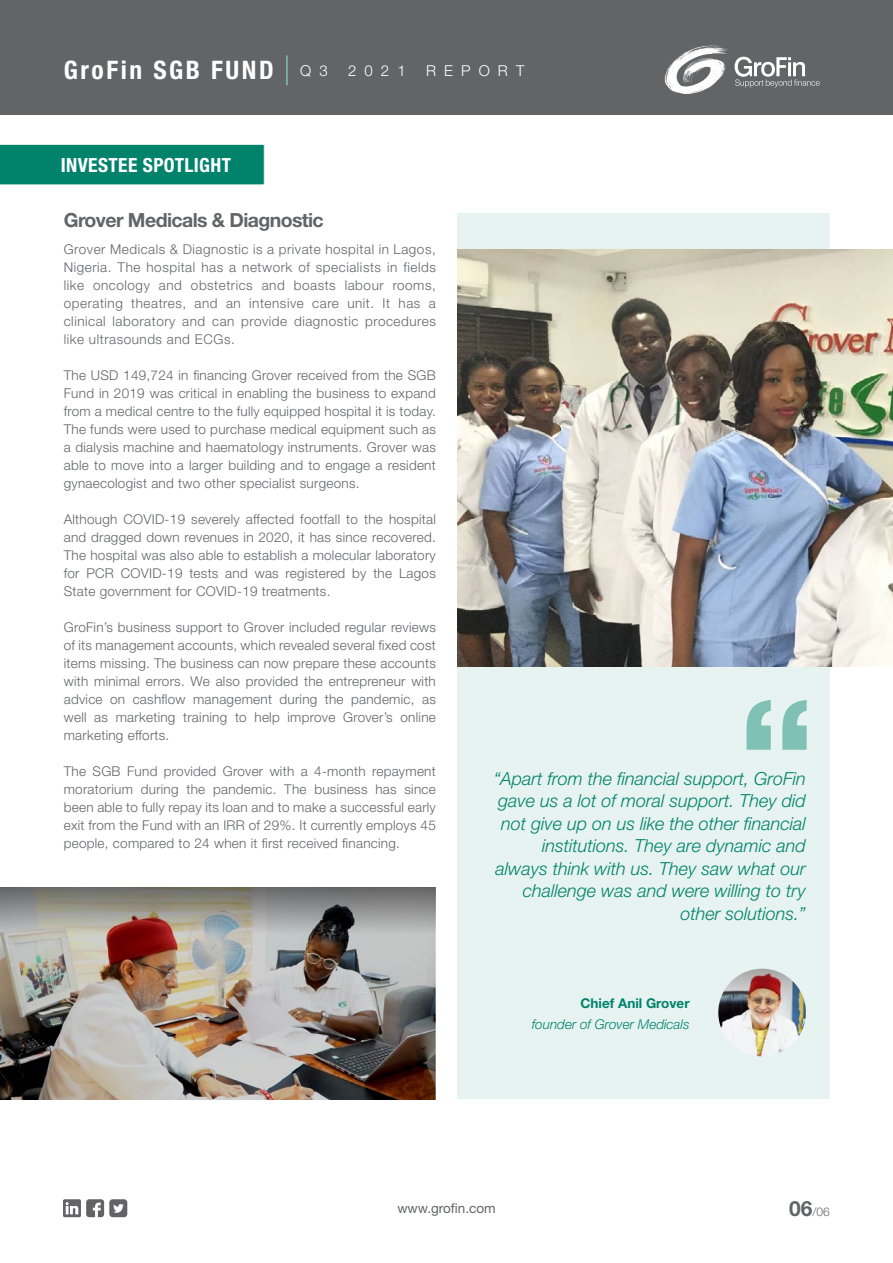
<style>
.page{position:relative;width:893px;height:1263px;background:#fff}
.page>*{position:absolute;margin:0;border:0;box-sizing:border-box;transform-origin:0 0}
.t1{font:700 condensed 25.5px "Helvetica Neue LT Std";letter-spacing:.1em;color:#fff}
.t2{font:700 19.5px "Helvetica Neue LT Std";letter-spacing:-.03em;color:#636466}
.t3{font:700 condensed 19.5px "Helvetica Neue LT Std";letter-spacing:.02em;color:#fff}
.t4{font:italic 300 18px/22.5px "Helvetica Neue LT Std";color:#00826b;text-align:right}
.t5{font:300 15px "Helvetica Neue LT Std";letter-spacing:.54em;color:#fff}
.t6{font:300 13.5px/18px "Helvetica Neue LT Std";letter-spacing:.02em;color:#636466;text-align:justify}
.t7{font:italic 300 13.5px "Helvetica Neue LT Std";color:#00826b}
.t8{font:700 13.5px "Helvetica Neue LT Std";color:#00826b}
.t9{font:13.5px "Helvetica Neue LT Std";color:#636466}
.t10{font:300 12px "Helvetica Neue LT Std";color:#636466}
.s1{font-weight:300;font-stretch:normal;font-size:15px}
.s2{font-weight:700;font-size:21px}
</style>
<div class="page">
<div style="left:0;top:0;width:893px;height:115px;background:#636466"></div>
<hr style="left:286px;top:55px;width:2px;height:30px;background:#80c1b5">
<svg style="left:664px;top:45px;width:64px;height:49px"></svg>
<svg style="left:735px;top:57px;width:85px;height:30px"></svg>
<div style="left:457px;top:213px;width:373px;height:886px;background:#e6f3f0"></div>
<div style="left:0;top:144px;width:265px;height:41px;background:#00826b"></div>
<img style="left:457px;top:250px;width:436px;height:416px">
<img style="left:0;top:887px;width:436px;height:212px">
<img style="left:718px;top:969px;width:88px;height:87px;border-radius:44px">
<svg style="left:746px;top:700px;width:61px;height:50px"></svg>
<svg style="left:63px;top:1199px;width:64px;height:18px"></svg>
<h1 class="t1" style="left:64px;top:55px;width:265px">GroFin SGB FUND <span class="s1">Q 3</span></h1>
<p class="t5" style="left:348px;top:61px;width:59px">2021</p>
<p class="t5" style="left:426px;top:61px;width:100px">REPORT</p>
<h2 class="t3" style="left:61px;top:153px;width:172px">INVESTEE SPOTLIGHT</h2>
<h2 class="t2" style="left:64px;top:208px;width:262px">Grover Medicals &amp; Diagnostic</h2>
<p class="t6" style="left:64px;top:240px;width:374px">Grover Medicals &amp; Diagnostic is a private hospital in Lagos, Nigeria. The hospital has a network of specialists in fields like oncology and obstetrics and boasts labour rooms, operating theatres, and an intensive care unit. It has a clinical laboratory and can provide diagnostic procedures like ultrasounds and ECGs.</p>
<p class="t6" style="left:64px;top:366px;width:374px">The USD 149,724 in financing Grover received from the SGB Fund in 2019 was critical in enabling the business to expand from a medical centre to the fully equipped hospital it is today.<br>The funds were used to purchase medical equipment such as a dialysis machine and haematology instruments. Grover was able to move into a larger building and to engage a resident gynaecologist and two other specialist surgeons.</p>
<p class="t6" style="left:64px;top:510px;width:374px">Although COVID-19 severely affected footfall to the hospital and dragged down revenues in 2020, it has since recovered.<br>The hospital was also able to establish a molecular laboratory for PCR COVID-19 tests and was registered by the Lagos State government for COVID-19 treatments.</p>
<p class="t6" style="left:64px;top:618px;width:374px">GroFin’s business support to Grover included regular reviews of its management accounts, which revealed several fixed cost items missing. The business can now prepare these accounts with minimal errors. We also provided the entrepreneur with advice on cashflow management during the pandemic, as well as marketing training to help improve Grover’s online marketing efforts.</p>
<p class="t6" style="left:64px;top:762px;width:374px">The SGB Fund provided Grover with a 4-month repayment moratorium during the pandemic. The business has since been able to fully repay its loan and to make a successful early exit from the Fund with an IRR of 29%. It currently employs 45 people, compared to 24 when it first received financing.</p>
<p class="t4" style="left:494px;top:767px;width:314px">“Apart from the financial support, GroFin gave us a lot of moral support. They did not give up on us like the other financial institutions. They are dynamic and always think with us. They saw what our challenge was and were willing to try other solutions.”</p>
<p class="t8" style="left:581px;top:995px;width:110px">Chief Anil Grover</p>
<p class="t7" style="left:532px;top:1016px;width:159px">founder of Grover Medicals</p>
<p class="t9" style="left:397px;top:1200px;width:100px">www.grofin.com</p>
<p class="t10" style="left:789px;top:1204px;width:42px"><span class="s2">06</span>/06</p>
</div>
